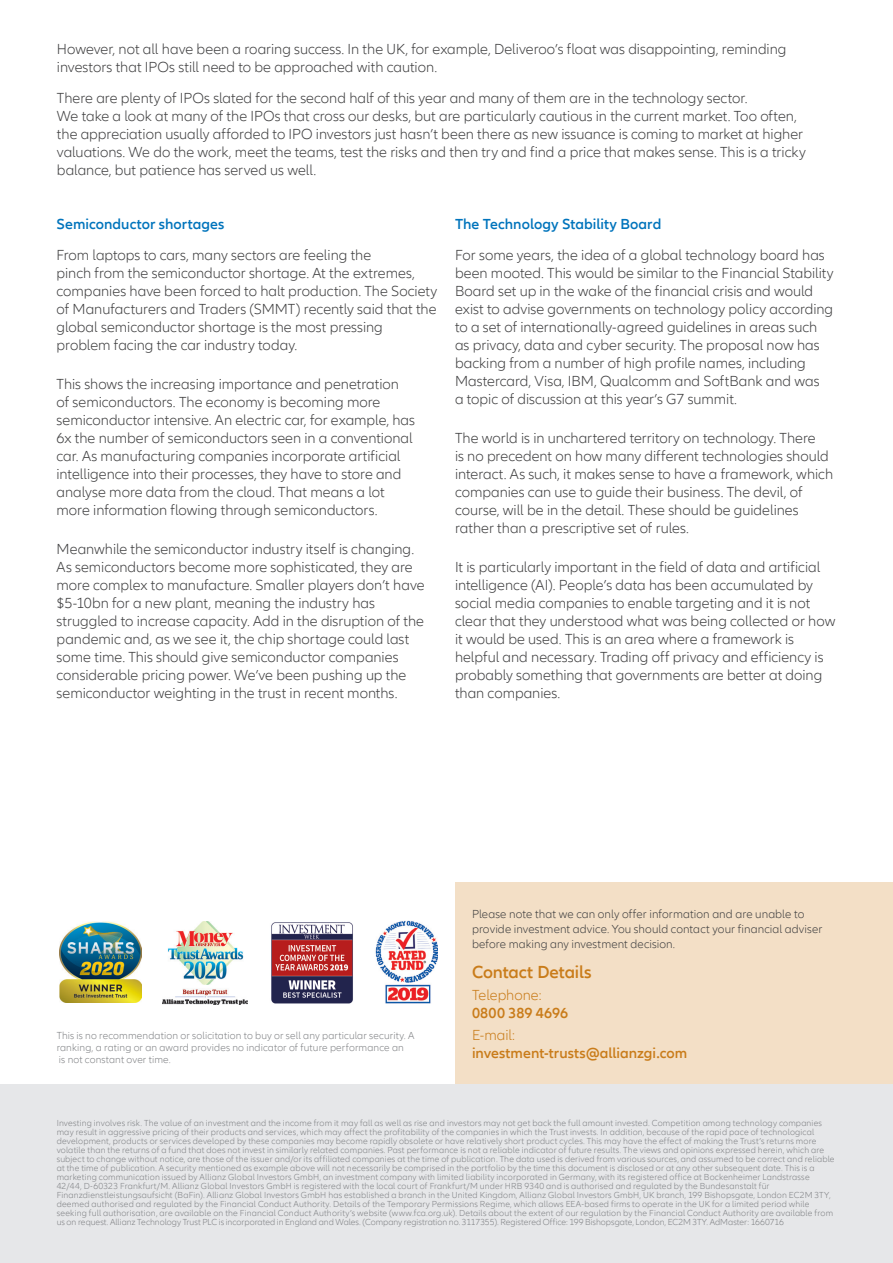
<style>
.page{position:relative;width:893px;height:1263px;background:#fff}
.page>*{position:absolute;margin:0;border:0;box-sizing:border-box;transform-origin:0 0}
.Copy_Highlight{font:600 18px "Allianz Neo";letter-spacing:-.005em;color:#c97c1a}
.Copy{font:300 15px/18px "Allianz Neo";color:#3e3e3f}
.Copy_Highlight-2{font:600 15px "Allianz Neo";letter-spacing:.005em;color:#0174bc}
.Captures{font:600 15px "Allianz Neo";letter-spacing:.005em;color:#c97c1a}
.Captures-2{font:300 15px "Allianz Neo";color:#c97c1a}
.Captures-3{font:300 12px/15px "Allianz Neo";letter-spacing:.005em;color:#3e3e3f}
.Disclaimer_8pt{font:300 10.5px/12px "Allianz Neo";letter-spacing:.01em;color:#808285}
.Disclaimer_8pt-2{font:300 9px/9px "Allianz Neo";letter-spacing:.015em;color:#808285}
</style>
<div class="page">
<div style="left:455px;top:882px;width:438px;height:203px;background:#f3dfc6"></div>
<div style="left:0;top:1085px;width:893px;height:178px;background:#e6e7e9"></div>
<img style="left:375px;top:921px;width:63px;height:82px">
<img style="left:163px;top:921px;width:84px;height:83px">
<img style="left:59px;top:921px;width:82px;height:82px">
<img style="left:271px;top:922px;width:82px;height:82px">
<p class="Copy" style="left:57px;top:40px;width:731px">However, not all have been a roaring success. In the UK, for example, Deliveroo’s float was disappointing, reminding investors that IPOs still need to be approached with caution.</p>
<p class="Copy" style="left:57px;top:89px;width:750px">There are plenty of IPOs slated for the second half of this year and many of them are in the technology sector.<br>We take a look at many of the IPOs that cross our desks, but are particularly cautious in the current market. Too often, the appreciation usually afforded to IPO investors just hasn’t been there as new issuance is coming to market at higher valuations. We do the work, meet the teams, test the risks and then try and find a price that makes sense. This is a tricky balance, but patience has served us well.</p>
<p class="Copy_Highlight-2" style="left:57px;top:215px;width:169px">Semiconductor shortages</p>
<p class="Copy" style="left:57px;top:246px;width:382px">From laptops to cars, many sectors are feeling the<br>pinch from the semiconductor shortage. At the extremes, companies have been forced to halt production. The Society of Manufacturers and Traders (SMMT) recently said that the global semiconductor shortage is the most pressing problem facing the car industry today.</p>
<p class="Copy" style="left:57px;top:375px;width:360px">This shows the increasing importance and penetration of semiconductors. The economy is becoming more semiconductor intensive. An electric car, for example, has 6x the number of semiconductors seen in a conventional car. As manufacturing companies incorporate artificial intelligence into their processes, they have to store and analyse more data from the cloud. That means a lot more information flowing through semiconductors.</p>
<p class="Copy" style="left:57px;top:540px;width:370px">Meanwhile the semiconductor industry itself is changing.<br>As semiconductors become more sophisticated, they are more complex to manufacture. Smaller players don’t have $5-10bn for a new plant, meaning the industry has struggled to increase capacity. Add in the disruption of the pandemic and, as we see it, the chip shortage could last some time. This should give semiconductor companies considerable pricing power. We’ve been pushing up the semiconductor weighting in the trust in recent months.</p>
<p class="Copy_Highlight-2" style="left:455px;top:215px;width:208px">The Technology Stability Board</p>
<p class="Copy" style="left:455px;top:246px;width:380px">For some years, the idea of a global technology board has been mooted. This would be similar to the Financial Stability Board set up in the wake of the financial crisis and would exist to advise governments on technology policy according to a set of internationally-agreed guidelines in areas such as privacy, data and cyber security. The proposal now has backing from a number of high profile names, including Mastercard, Visa, IBM, Qualcomm and SoftBank and was<br>a topic of discussion at this year’s G7 summit.</p>
<p class="Copy" style="left:455px;top:429px;width:380px">The world is in unchartered territory on technology. There<br>is no precedent on how many different technologies should interact. As such, it makes sense to have a framework, which companies can use to guide their business. The devil, of course, will be in the detail. These should be guidelines rather than a prescriptive set of rules.</p>
<p class="Copy" style="left:455px;top:558px;width:382px">It is particularly important in the field of data and artificial intelligence (AI). People’s data has been accumulated by social media companies to enable targeting and it is not clear that they understood what was being collected or how it would be used. This is an area where a framework is helpful and necessary. Trading off privacy and efficiency is probably something that governments are better at doing than companies.</p>
<p class="Disclaimer_8pt" style="left:57px;top:1030px;width:359px">This is no recommendation or solicitation to buy or sell any particular security. A ranking, a rating or an award provides no indicator of future performance an<br>is not constant over time.</p>
<p class="Captures-3" style="left:472px;top:907px;width:352px">Please note that we can only offer information and are unable to provide investment advice. You should contact your financial adviser before making any investment decision.</p>
<p class="Copy_Highlight" style="left:472px;top:961px;width:121px">Contact Details</p>
<p class="Captures-2" style="left:472px;top:987px;width:71px">Telephone:</p>
<p class="Captures" style="left:472px;top:1004px;width:98px">0800 389 4696</p>
<p class="Captures-2" style="left:472px;top:1027px;width:45px">E-mail:</p>
<p class="Captures" style="left:472px;top:1045px;width:217px">investment-trusts@allianzgi.com</p>
<p class="Disclaimer_8pt-2" style="left:57px;top:1118px;width:779px">Investing involves risk. The value of an investment and the income from it may fall as well as rise and investors may not get back the full amount invested. Competition among technology companies may result in aggressive pricing of their products and services, which may affect the profitability of the companies in which the Trust invests. In addition, because of the rapid pace of technological development, products or services developed by these companies may become rapidly obsolete or have relatively short product cycles. This may have the effect of making the Trust’s returns more volatile than the returns of a fund that does not invest in similarly related companies. Past performance is not a reliable indicator of future results. The views and opinions expressed herein, which are subject to change without notice, are those of the issuer and/or its affiliated companies at the time of publication. The data used is derived from various sources, and assumed to be correct and reliable at the time of publication. A security mentioned as example above will not necessarily be comprised in the portfolio by the time this document is disclosed or at any other subsequent date. This is a marketing communication issued by Allianz Global Investors GmbH, an investment company with limited liability incorporated in Germany, with its registered office at Bockenheimer Landstrasse 42/44, D-60323 Frankfurt/M. Allianz Global Investors GmbH is registered with the local court of Frankfurt/M under HRB 9340 and is authorised and regulated by the Bundesanstalt für Finanzdienstleistungsaufsicht (BaFin). Allianz Global Investors GmbH has established a branch in the United Kingdom, Allianz Global Investors GmbH, UK branch, 199 Bishopsgate, London EC2M 3TY, deemed authorised and regulated by the Financial Conduct Authority. Details of the Temporary Permissions Regime, which allows EEA-based firms to operate in the UK for a limited period while seeking full authorisation, are available on the Financial Conduct Authority’s website (www.fca.org.uk). Details about the extent of our regulation by the Financial Conduct Authority are available from us on request. Allianz Technology Trust PLC is incorporated in England and Wales. (Company registration no. 3117355). Registered Office: 199 Bishopsgate, London, EC2M 3TY. AdMaster: 1660716</p>
</div>
